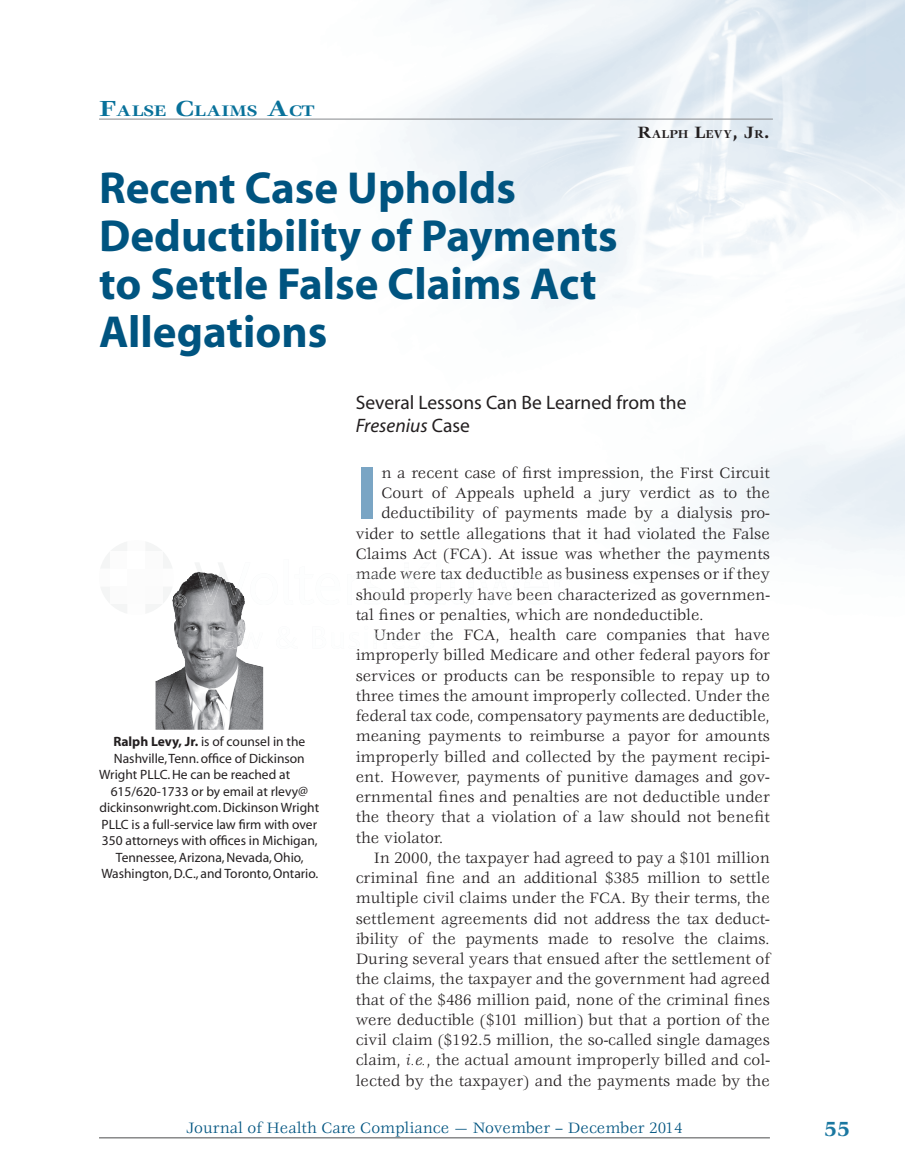
<style>
.page{position:relative;width:905px;height:1175px;background:#fff}
.page>*{position:absolute;margin:0;border:0;box-sizing:border-box;transform-origin:0 0}
.t1{font:700 76.65px "Myriad";color:#7aa5c4}
.t2{font:700 45px/48px "Myriad";color:#005480}
.t3{font:700 22.5px "Veljovic";color:#1a77a0}
.t4{font:19.5px/23.4px "Myriad";color:#231f20}
.t5{font:700 16.8px "Veljovic";color:#08719a;scale:1.15 1}
.t6{font:16.5px "Veljovic";color:#231f20}
.t7{font:16.5px "Veljovic";color:#005480}
.t8{font:16.5px "Veljovic";color:#414243}
.t9{font:13.5px "Myriad";color:#231f20}
.t10{font:700 12.6px "Veljovic";color:#231f20}
.s1{font-size:24px}
.s2{font-size:18px}
.s3{font-style:italic}
.s4{color:#414243}
.s5{font-weight:700}
</style>
<div class="page">
<hr style="left:99px;top:1137px;width:671px;height:1px;background:#4b4c4d">
<hr style="left:99px;top:118px;width:673px;height:2px;background:#939598">
<img style="left:155px;top:588px;width:108px;height:142px">
<img style="left:209px;top:626px;width:11px;height:22px">
<img style="left:223px;top:632px;width:13px;height:17px">
<img style="left:242px;top:633px;width:21px;height:15px">
<svg style="left:194px;top:563px;width:31px;height:19px"></svg>
<img style="left:240px;top:562px;width:10px;height:29px">
<img style="left:198px;top:572px;width:42px;height:32px">
<img style="left:250px;top:573px;width:28px;height:32px">
<svg style="left:101px;top:542px;width:85px;height:73px"></svg>
<p class="t5" style="left:99px;top:104px;width:189px"><span class="s1">F</span>ALSE <span class="s1">C</span>LAIMS <span class="s1">A</span>CT</p>
<p class="t10" style="left:637px;top:129px;width:134px"><span class="s2">R</span>ALPH <span class="s2">L</span>EVY<span class="s2">, J</span>R<span class="s2">.</span></p>
<h2 class="t2" style="left:99px;top:167px;width:520px">Recent Case Upholds<br>Deductibility of Payments to Settle False Claims Act<br>Allegations</h2>
<p class="t4" style="left:356px;top:392px;width:332px">Several Lessons Can Be Learned from the<br><span class="s3">Fresenius</span> Case</p>
<h1 class="t1" style="left:356px;top:464px;width:23px">I</h1>
<p class="t6" style="left:381px;top:466px;width:390px">n a recent case of first impression, the First Circuit</p>
<p class="t6" style="left:381px;top:486px;width:390px">Court of Appeals upheld a jury verdict as to the</p>
<p class="t6" style="left:381px;top:507px;width:390px">deductibility of payments made by a dialysis pro-</p>
<p class="t6" style="left:356px;top:527px;width:415px">vider to settle allegations that it had violated the False</p>
<p class="t6" style="left:356px;top:547px;width:415px">Claims Ac (FCA). At issue was whether the payments</p>
<p class="t6" style="left:356px;top:567px;width:416px"><span class="s4">mad</span>e <span class="s4">wer</span>e <span class="s4">tax deductible as b</span>usiness expenses or if they</p>
<p class="t6" style="left:356px;top:588px;width:416px">s<span class="s4">hou</span>l<span class="s4">d properly have been c</span>haracterized as governmen-</p>
<p class="t6" style="left:356px;top:608px;width:349px">tal fines or penalties, which are nondeductible.</p>
<p class="t6" style="left:374px;top:628px;width:397px"><span class="s4">Under t</span>he FCA, health care companies that have</p>
<p class="t6" style="left:356px;top:648px;width:415px">improper y billed Medicare and other federal payors for</p>
<p class="t6" style="left:356px;top:669px;width:415px">services or products can be responsible to repay up to</p>
<p class="t6" style="left:356px;top:689px;width:416px">three times the amount improperly collected. Under the</p>
<p class="t6" style="left:356px;top:709px;width:416px">federal tax code, compensatory payments are deductible,</p>
<p class="t6" style="left:356px;top:729px;width:415px">meaning payments to reimburse a payor for amounts</p>
<p class="t6" style="left:356px;top:750px;width:415px">improperly billed and collected by the payment recipi-</p>
<p class="t6" style="left:356px;top:770px;width:415px">ent. However, payments of punitive damages and gov-</p>
<p class="t6" style="left:356px;top:790px;width:416px">ernmental fines and penalties are not deductible under</p>
<p class="t6" style="left:356px;top:810px;width:415px">the theory that a violation of a law should not benefit</p>
<p class="t6" style="left:356px;top:831px;width:89px">the violator.</p>
<p class="t6" style="left:374px;top:851px;width:397px">In 2000, the taxpayer had agreed to pay a $101 million</p>
<p class="t6" style="left:356px;top:871px;width:415px">criminal fine and an additional $385 million to settle</p>
<p class="t6" style="left:356px;top:891px;width:416px">multiple civil claims under the FCA. By their terms, the</p>
<p class="t6" style="left:356px;top:912px;width:415px">settlement agreements did not address the tax deduct-</p>
<p class="t6" style="left:356px;top:932px;width:415px">ibility of the payments made to resolve the claims.</p>
<p class="t6" style="left:356px;top:952px;width:415px">During several years that ensued after the settlement of</p>
<p class="t6" style="left:356px;top:972px;width:416px">the claims, the taxpayer and the government had agreed</p>
<p class="t6" style="left:356px;top:993px;width:415px">that of the $486 million paid, none of the criminal fines</p>
<p class="t6" style="left:356px;top:1013px;width:416px">were deductible ($101 million) but that a portion of the</p>
<p class="t6" style="left:356px;top:1033px;width:415px">civil claim ($192.5 million, the so-called single damages</p>
<p class="t6" style="left:356px;top:1053px;width:416px">claim, <span class="s3">i.e.</span>, the actual amount improperly billed and col-</p>
<p class="t6" style="left:356px;top:1074px;width:415px">lected by the taxpayer) and the payments made by the</p>
<p class="t8" style="left:431px;top:547px;width:7px">t</p>
<p class="t8" style="left:425px;top:648px;width:6px">l</p>
<p class="t9" style="left:113px;top:737px;width:193px"><span class="s5">Ralph Levy, Jr.</span> is of counsel in the</p>
<p class="t9" style="left:114px;top:753px;width:192px">Nashville, Tenn. office of Dickinson</p>
<p class="t9" style="left:99px;top:770px;width:193px">Wright PLLC. He can be reached at</p>
<p class="t9" style="left:111px;top:786px;width:199px">615/620-1733 or by email at rlevy@</p>
<p class="t9" style="left:99px;top:803px;width:221px">dickinsonwright.com. Dickinson Wright</p>
<p class="t9" style="left:101px;top:819px;width:217px">PLLC is a full-service law firm with over</p>
<p class="t9" style="left:102px;top:836px;width:217px">350 attorneys with offices in Michigan,</p>
<p class="t9" style="left:116px;top:852px;width:189px">Tennessee, Arizona, Nevada, Ohio,</p>
<p class="t9" style="left:101px;top:869px;width:218px">Washington, D.C., and Toronto, Ontario.</p>
<p class="t7" style="left:186px;top:1121px;width:498px">Journal of Health Care Compliance — November – December 2014</p>
<h3 class="t3" style="left:824px;top:1119px;width:27px">55</h3>
</div>
